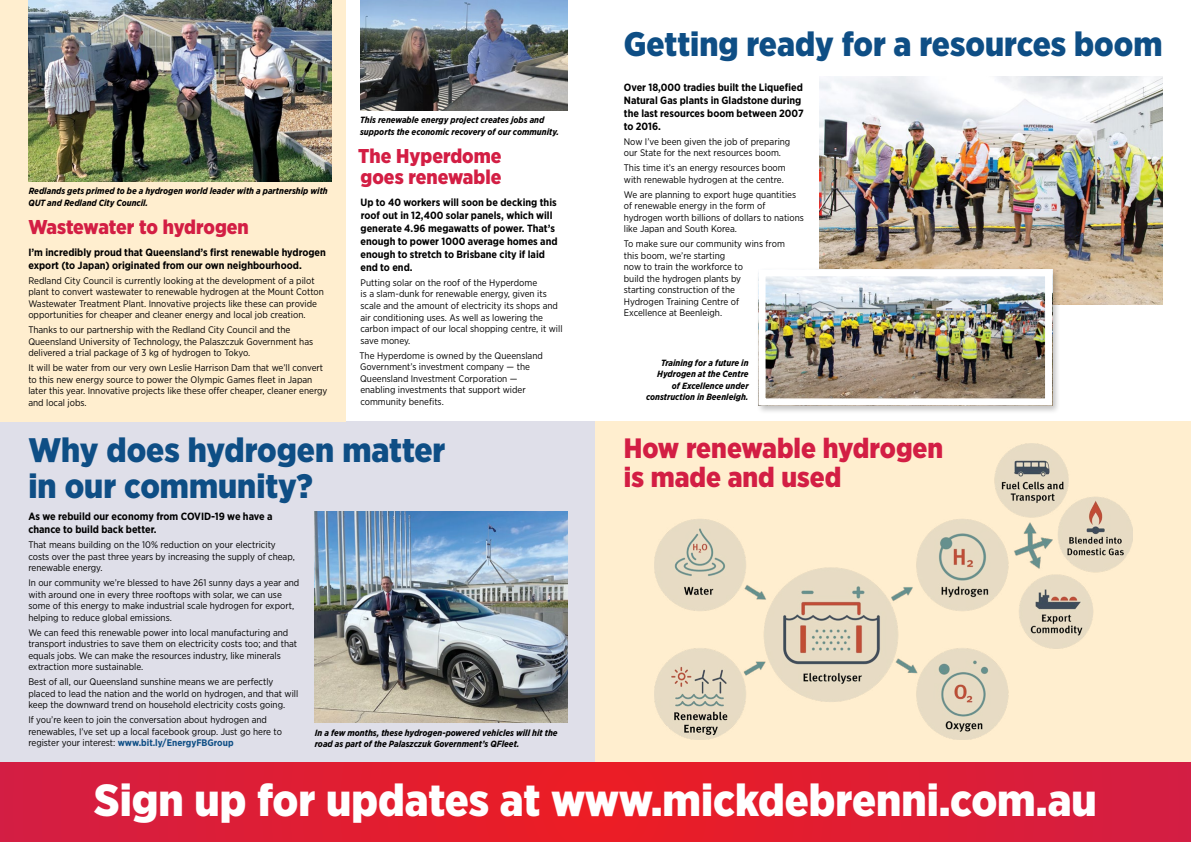
<style>
.page{position:relative;width:1191px;height:842px;background:#fff}
.page>*{position:absolute;margin:0;border:0;box-sizing:border-box;transform-origin:0 0}
.t1{font:900 45px "Gotham Narrow";color:#fff}
.t2{font:900 34px/36px "Gotham Narrow";color:#0e4e85}
.t3{font:900 28px/29.5px "Gotham Narrow";color:#d31e44}
.t4{font:900 20px/21px "Gotham Narrow";color:#d31e44}
.t5{font:700 10.5px/13px "Gotham Narrow";color:#000}
.t6{font:9.5px/11.5px "Gotham Narrow";color:#000}
.t7{font:italic 700 9px/11.5px "Gotham Narrow";color:#000}
.s1{font-weight:700;color:#0e4e85}
</style>
<div class="page">
<div style="left:0;top:421px;width:595px;height:342px;background:#dfdfe9"></div>
<img style="left:315px;top:512px;width:252px;height:211px">
<div style="left:595px;top:421px;width:596px;height:342px;background:#ffeecf"></div>
<div style="left:0;top:0;width:346px;height:421px;background:#ffeecf"></div>
<img style="left:28px;top:0;width:304px;height:181px">
<img style="left:654px;top:444px;width:478px;height:296px">
<img style="left:360px;top:0;width:207px;height:111px">
<img style="left:819px;top:77px;width:343px;height:227px">
<div style="left:755px;top:266px;width:305px;height:148px;background:#000;opacity:.25"></div>
<img style="left:766px;top:277px;width:278px;height:120px">
<div style="left:758px;top:269px;width:294px;height:136px;border:7px solid #fff"></div>
<svg style="left:0;top:763px;width:1191px;height:79px;background:#de1d33"></svg>
<p class="t7" style="left:28px;top:185px;width:301px">Redlands gets primed to be a hydrogen world leader with a partnership with<br>QUT and Redland City Council.</p>
<h3 class="t4" style="left:28px;top:216px;width:222px">Wastewater to hydrogen</h3>
<p class="t5" style="left:28px;top:245px;width:299px">I’m incredibly proud that Queensland’s first renewable hydrogen export (to Japan) originated from our own neighbourhood.</p>
<p class="t6" style="left:28px;top:275px;width:297px">Redland City Council is currently looking at the development of a pilot plant to convert wastewater to renewable hydrogen at the Mount Cotton Wastewater Treatment Plant. Innovative projects like these can provide opportunities for cheaper and cleaner energy and local job creation.</p>
<p class="t6" style="left:28px;top:324px;width:286px">Thanks to our partnership with the Redland City Council and the<br>Queensland University of Technology, the Palaszczuk Government has delivered a trial package of 3 kg of hydrogen to Tokyo.</p>
<p class="t6" style="left:28px;top:362px;width:301px">It will be water from our very own Leslie Harrison Dam that we’ll convert to this new energy source to power the Olympic Games fleet in Japan later this year. Innovative projects like these offer cheaper, cleaner energy and local jobs.</p>
<p class="t7" style="left:360px;top:114px;width:200px">This renewable energy project creates jobs and supports the economic recovery of our community.</p>
<h3 class="t4" style="left:358px;top:146px;width:145px">The Hyperdome goes renewable</h3>
<p class="t5" style="left:360px;top:196px;width:199px">Up to 40 workers will soon be decking this roof out in 12,400 solar panels, which will generate 4.96 megawatts of power. That’s enough to power 1000 average homes and enough to stretch to Brisbane city if laid end to end.</p>
<p class="t6" style="left:360px;top:277px;width:204px">Putting solar on the roof of the Hyperdome<br>is a slam-dunk for renewable energy, given its scale and the amount of electricity its shops and air conditioning uses. As well as lowering the carbon impact of our local shopping centre, it will save money.</p>
<p class="t6" style="left:359px;top:349px;width:185px">The Hyperdome is owned by the Queensland Government’s investment company — the Queensland Investment Corporation — enabling investments that support wider community benefits.</p>
<h2 class="t2" style="left:28px;top:432px;width:418px">Why does hydrogen matter in our community?</h2>
<p class="t5" style="left:28px;top:510px;width:246px">As we rebuild our economy from COVID‑19 we have a chance to build back better.</p>
<p class="t6" style="left:28px;top:539px;width:268px">That means building on the 10% reduction on your electricity costs over the past three years by increasing the supply of cheap, renewable energy.</p>
<p class="t6" style="left:28px;top:577px;width:272px">In our community we’re blessed to have 261 sunny days a year and with around one in every three rooftops with solar, we can use some of this energy to make industrial scale hydrogen for export, helping to reduce global emissions.</p>
<p class="t6" style="left:28px;top:626px;width:270px">We can feed this renewable power into local manufacturing and transport industries to save them on electricity costs too; and that equals jobs. We can make the resources industry, like minerals extraction more sustainable.</p>
<p class="t6" style="left:28px;top:676px;width:271px">Best of all, our Queensland sunshine means we are perfectly placed to lead the nation and the world on hydrogen, and that will keep the downward trend on household electricity costs going.</p>
<p class="t6" style="left:28px;top:714px;width:255px">If you’re keen to join the conversation about hydrogen and renewables, I’ve set up a local facebook group. Just go here to register your interest: <span class="s1">www.bit.ly/EnergyFBGroup</span></p>
<p class="t7" style="left:315px;top:727px;width:244px">In a few months, these hydrogen-powered vehicles will hit the road as part of the Palaszczuk Government’s QFleet.</p>
<h2 class="t2" style="left:624px;top:25px;width:540px">Getting ready for a resources boom</h2>
<p class="t5" style="left:624px;top:80px;width:181px">Over 18,000 tradies built the Liquefied<br>Natural Gas plants in Gladstone during the last resources boom between 2007 to 2016.</p>
<p class="t6" style="left:624px;top:135px;width:168px">Now I’ve been given the job of preparing our State for the next resources boom.</p>
<p class="t6" style="left:624px;top:162px;width:163px">This time it’s an energy resources boom with renewable hydrogen at the centre.</p>
<p class="t6" style="left:624px;top:188px;width:182px">We are planning to export huge quantities of renewable energy in the form of hydrogen worth billions of dollars to nations like Japan and South Korea.</p>
<p class="t6" style="left:624px;top:238px;width:163px">To make sure our community wins from this boom, we’re starting<br>now to train the workforce to<br>build the hydrogen plants by<br>starting construction of the<br>Hydrogen Training Centre of<br>Excellence at Beenleigh.</p>
<p class="t7" style="left:646px;top:357px;width:104px;text-align:right">Training for a future in<br>Hydrogen at the Centre<br>of Excellence under construction in Beenleigh.</p>
<h3 class="t3" style="left:624px;top:433px;width:321px">How renewable hydrogen is made and used</h3>
<h1 class="t1" style="left:94px;top:770px;width:1004px">Sign up for updates at www.mickdebrenni.com.au</h1>
</div>
